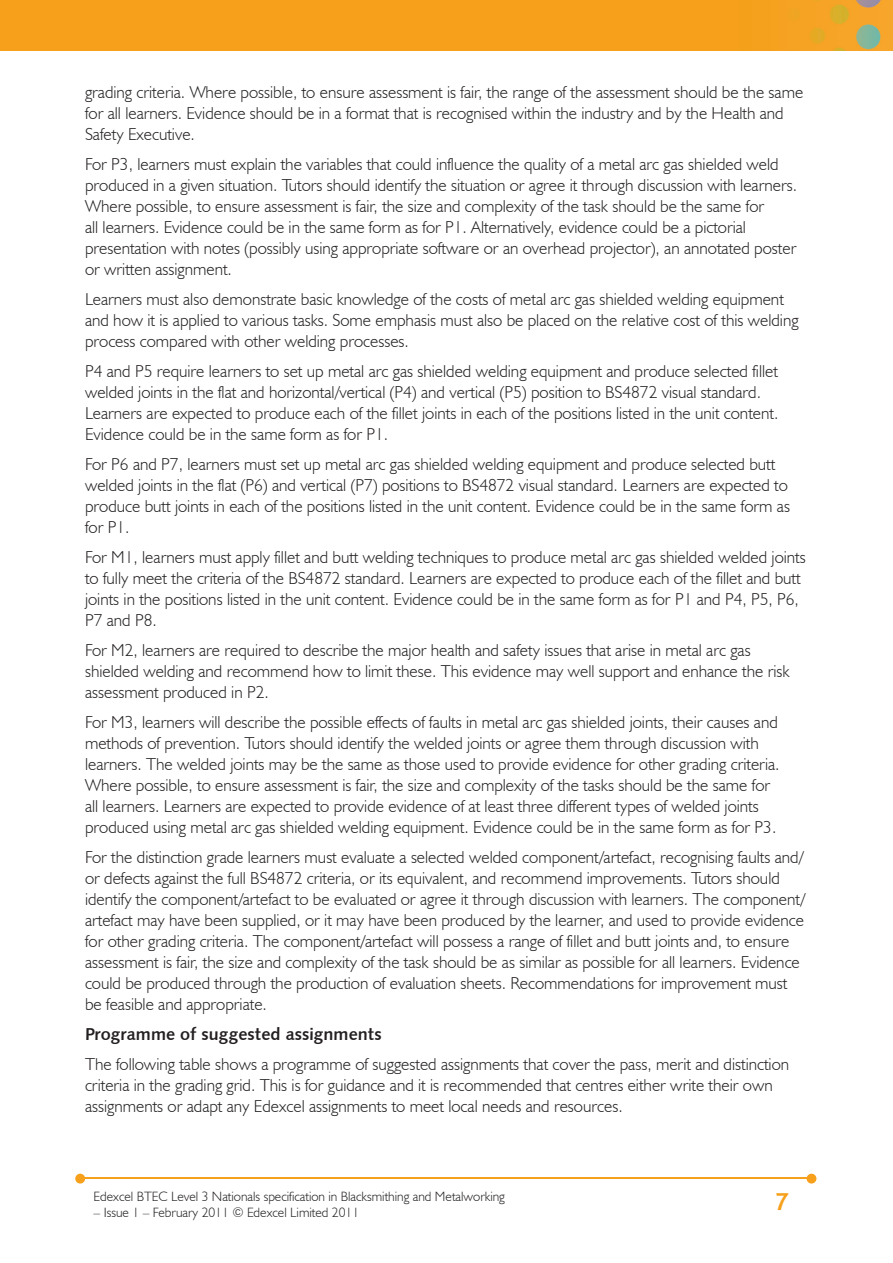
<style>
.page{position:relative;width:893px;height:1263px;background:#fff}
.page>*{position:absolute;margin:0;border:0;box-sizing:border-box;transform-origin:0 0}
.t1{font:700 25.5px "Bliss";color:#f6a01b}
.t2{font:300 17.25px/21px "Humanist 521 BT";color:#231f20}
.t3{font:17.25px "Humanist 531 BT Bold A";color:#231f20}
.t4{font:300 13.5px "Humanist 521 BT";color:#231f20}
</style>
<div class="page">
<img style="left:0;top:0;width:893px;height:51px">
<hr style="left:82px;top:1178px;width:728px;height:1px;background:#f6a01b">
<svg style="left:807px;top:1174px;width:9px;height:9px"></svg>
<svg style="left:75px;top:1174px;width:10px;height:9px"></svg>
<p class="t2" style="left:85px;top:81px;width:720px">grading criteria. Where possible, to ensure assessment is fair, the range of the assessment should be the same for all learners. Evidence should be in a format that is recognised within the industry and by the Health and<br>Safety Executive.</p>
<p class="t2" style="left:85px;top:153px;width:713px">For P3, learners must explain the variables that could influence the quality of a metal arc gas shielded weld produced in a given situation. Tutors should identify the situation or agree it through discussion with learners.<br>Where possible, to ensure assessment is fair, the size and complexity of the task should be the same for<br>all learners. Evidence could be in the same form as for P1. Alternatively, evidence could be a pictorial presentation with notes (possibly using appropriate software or an overhead projector), an annotated poster or written assignment.</p>
<p class="t2" style="left:85px;top:288px;width:715px">Learners must also demonstrate basic knowledge of the costs of metal arc gas shielded welding equipment and how it is applied to various tasks. Some emphasis must also be placed on the relative cost of this welding process compared with other welding processes.</p>
<p class="t2" style="left:85px;top:360px;width:695px">P4 and P5 require learners to set up metal arc gas shielded welding equipment and produce selected fillet welded joints in the flat and horizontal/vertical (P4) and vertical (P5) position to BS4872 visual standard.<br>Learners are expected to produce each of the fillet joints in each of the positions listed in the unit content.<br>Evidence could be in the same form as for P1.</p>
<p class="t2" style="left:85px;top:453px;width:706px">For P6 and P7, learners must set up metal arc gas shielded welding equipment and produce selected butt welded joints in the flat (P6) and vertical (P7) positions to BS4872 visual standard. Learners are expected to produce butt joints in each of the positions listed in the unit content. Evidence could be in the same form as for P1.</p>
<p class="t2" style="left:85px;top:546px;width:722px">For M1, learners must apply fillet and butt welding techniques to produce metal arc gas shielded welded joints to fully meet the criteria of the BS4872 standard. Learners are expected to produce each of the fillet and butt joints in the positions listed in the unit content. Evidence could be in the same form as for P1 and P4, P5, P6, P7 and P8.</p>
<p class="t2" style="left:85px;top:639px;width:706px">For M2, learners are required to describe the major health and safety issues that arise in metal arc gas shielded welding and recommend how to limit these. This evidence may well support and enhance the risk assessment produced in P2.</p>
<p class="t2" style="left:85px;top:711px;width:696px">For M3, learners will describe the possible effects of faults in metal arc gas shielded joints, their causes and methods of prevention. Tutors should identify the welded joints or agree them through discussion with learners. The welded joints may be the same as those used to provide evidence for other grading criteria.<br>Where possible, to ensure assessment is fair, the size and complexity of the tasks should be the same for all learners. Learners are expected to provide evidence of at least three different types of welded joints produced using metal arc gas shielded welding equipment. Evidence could be in the same form as for P3.</p>
<p class="t2" style="left:85px;top:846px;width:721px">For the distinction grade learners must evaluate a selected welded component/artefact, recognising faults and/ or defects against the full BS4872 criteria, or its equivalent, and recommend improvements. Tutors should identify the component/artefact to be evaluated or agree it through discussion with learners. The component/ artefact may have been supplied, or it may have been produced by the learner, and used to provide evidence for other grading criteria. The component/artefact will possess a range of fillet and butt joints and, to ensure assessment is fair, the size and complexity of the task should be as similar as possible for all learners. Evidence could be produced through the production of evaluation sheets. Recommendations for improvement must be feasible and appropriate.</p>
<p class="t3" style="left:85px;top:1024px;width:298px">Programme of suggested assignments</p>
<p class="t2" style="left:85px;top:1053px;width:706px">The following table shows a programme of suggested assignments that cover the pass, merit and distinction criteria in the grading grid. This is for guidance and it is recommended that centres either write their own assignments or adapt any Edexcel assignments to meet local needs and resources.</p>
<p class="t4" style="left:94px;top:1188px;width:413px">Edexcel BTEC Level 3 Nationals specification in Blacksmithing and Metalworking</p>
<p class="t4" style="left:94px;top:1204px;width:267px">– Issue 1 – February 2011 © Edexcel Limited 2011</p>
<h1 class="t1" style="left:775px;top:1189px;width:15px">7</h1>
</div>
